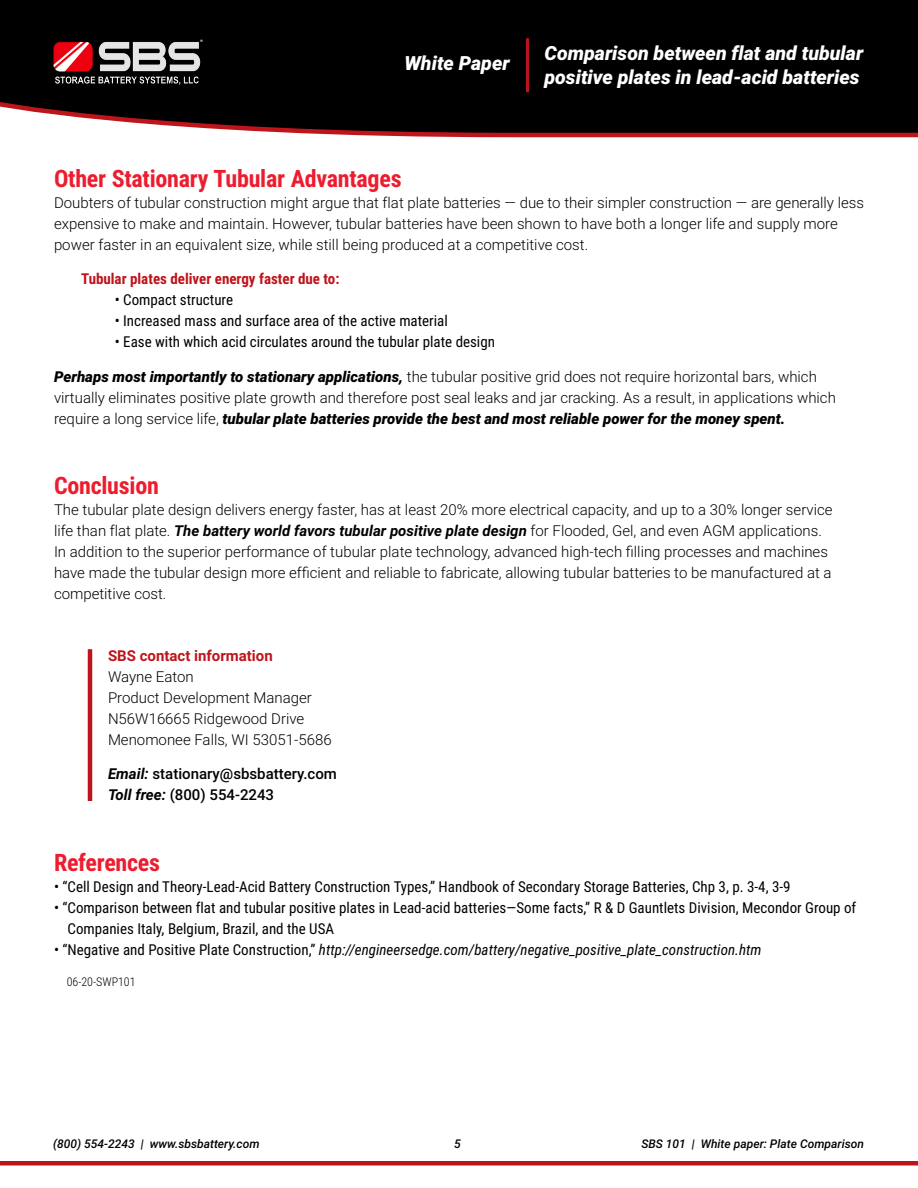
<style>
.page{position:relative;width:918px;height:1188px;background:#fff}
.page>*{position:absolute;margin:0;border:0;box-sizing:border-box;transform-origin:0 0}
.t1{font:700 24px "Roboto Condensed";letter-spacing:-.01em;color:#ed1c2e}
.t2{font:italic 900 19.5px/24px "Roboto";color:#fff}
.t3{font:300 15px/21px "Roboto";color:#000}
.t4{font:15px/21px "Roboto Condensed";color:#000}
.t5{font:italic 15px "Roboto Condensed";color:#000}
.t6{font:500 15px/21px "Roboto";color:#000}
.t7{font:700 15px "Roboto Condensed";color:#be141b}
.t8{font:700 15px "Roboto";color:#be141b}
.t9{font:italic 500 12px "Roboto";color:#000}
.t10{font:300 12px "Roboto Condensed";color:#000}
.s1{font-weight:900;font-style:italic}
.s2{font-weight:700;font-style:italic}
.s3{font-style:normal}
</style>
<div class="page">
<svg style="left:0;top:0;width:918px;height:138px;background:#110c0c"></svg>
<div style="left:0;top:1161px;width:918px;height:5px;background:#be141b"></div>
<hr style="left:526px;top:38px;width:3px;height:54px;background:#be141b">
<img style="left:53px;top:39px;width:150px;height:45px">
<hr style="left:88px;top:649px;width:4px;height:152px;background:#be141b">
<h2 class="t2" style="left:404px;top:50px;width:107px">White Paper</h2>
<h2 class="t2" style="left:544px;top:40px;width:320px">Comparison between flat and tubular positive plates in lead-acid batteries</h2>
<h1 class="t1" style="left:54px;top:161px;width:349px">Other Stationary Tubular Advantages</h1>
<p class="t3" style="left:54px;top:191px;width:811px">Doubters of tubular construction might argue that flat plate batteries — due to their simpler construction — are generally less expensive to make and maintain. However, tubular batteries have been shown to have both a longer life and supply more power faster in an equivalent size, while still being produced at a competitive cost.</p>
<p class="t7" style="left:81px;top:268px;width:260px">Tubular plates deliver energy faster due to:</p>
<p class="t4" style="left:115px;top:289px;width:120px">• Compact structure</p>
<p class="t4" style="left:115px;top:310px;width:335px">• Increased mass and surface area of the active material</p>
<p class="t4" style="left:115px;top:331px;width:382px">• Ease with which acid circulates around the tubular plate design</p>
<p class="t3" style="left:54px;top:365px;width:783px"><span class="s1">Perhaps most importantly to stationary applications,</span> the tubular positive grid does not require horizontal bars, which virtually eliminates positive plate growth and therefore post seal leaks and jar cracking. As a result, in applications which require a long service life, <span class="s1">tubular plate batteries provide the best and most reliable power for the money spent.</span></p>
<h1 class="t1" style="left:54px;top:469px;width:106px">Conclusion</h1>
<p class="t3" style="left:54px;top:499px;width:780px">The tubular plate design delivers energy faster, has at least 20% more electrical capacity, and up to a 30% longer service life than flat plate. <span class="s2">The battery world favors tubular positive plate design</span> for Flooded, Gel, and even AGM applications.<br>In addition to the superior performance of tubular plate technology, advanced high-tech filling processes and machines have made the tubular design more efficient and reliable to fabricate, allowing tubular batteries to be manufactured at a competitive cost.</p>
<p class="t8" style="left:108px;top:645px;width:166px">SBS contact information</p>
<p class="t3" style="left:108px;top:665px;width:225px">Wayne Eaton<br>Product Development Manager<br>N56W16665 Ridgewood Drive<br>Menomonee Falls, WI 53051-5686</p>
<p class="t6" style="left:108px;top:763px;width:230px"><span class="s2">Email:</span> stationary@sbsbattery.com<br><span class="s2">Toll free:</span> (800) 554-2243</p>
<h1 class="t1" style="left:54px;top:845px;width:108px">References</h1>
<p class="t4" style="left:54px;top:875px;width:738px">• “Cell Design and Theory-Lead-Acid Battery Construction Types,” Handbook of Secondary Storage Batteries, Chp 3, p. 3-4, 3-9</p>
<p class="t4" style="left:68px;top:896px;width:790px;text-indent:-14px">• “Comparison between flat and tubular positive plates in Lead-acid batteries—Some facts,” R &amp; D Gauntlets Division, Mecondor Group of<br>Companies Italy, Belgium, Brazil, and the USA</p>
<p class="t5" style="left:54px;top:939px;width:709px"><span class="s3">• “Negative and Positive Plate Construction,”</span> http://engineersedge.com/battery/negative_positive_plate_construction.htm</p>
<p class="t10" style="left:67px;top:973px;width:70px">06-20-SWP101</p>
<p class="t9" style="left:53px;top:1135px;width:208px">(800) 554-2243 | www.sbsbattery.com</p>
<p class="t9" style="left:454px;top:1135px;width:8px">5</p>
<p class="t9" style="left:641px;top:1135px;width:224px">SBS 101 | White paper: Plate Comparison</p>
</div>
